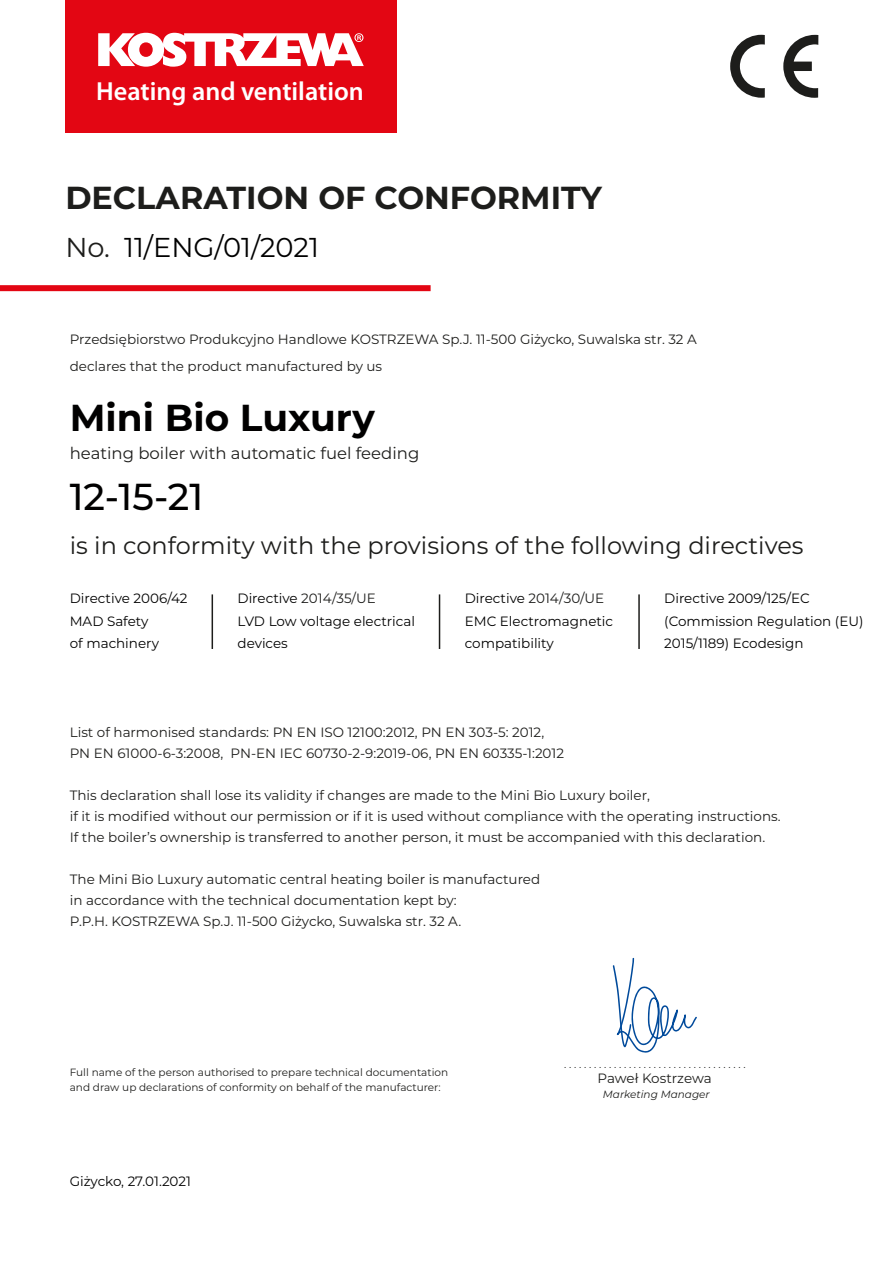
<style>
.page{position:relative;width:893px;height:1263px;background:#fff}
.page>*{position:absolute;margin:0;border:0;box-sizing:border-box;transform-origin:0 0}
.t1{font:700 37.5px "Montserrat";color:#010000}
.t2{font:500 37.5px "Montserrat";color:#010000}
.t3{font:700 31.8px "Montserrat";color:#1d1d1b}
.t4{font:27.3px "Montserrat";color:#010000}
.t5{font:600 26.25px "Myriad Pro";color:#fff}
.t6{font:24px "Montserrat";color:#1d1d1b}
.t7{font:16.5px "Montserrat";color:#1d1d1b}
.t8{font:13.5px/21px "Montserrat";color:#1d1d1b}
.t9{font:13.5px/22.5px "Montserrat";color:#010000}
.t10{font:10.5px/15px "Montserrat";color:#1d1d1b}
.t11{font:italic 10.5px "Montserrat";color:#1d1d1b}
.s1{color:#1d1d1b}
</style>
<div class="page">
<svg style="left:783px;top:35px;width:35px;height:63px"></svg>
<svg style="left:730px;top:35px;width:35px;height:63px"></svg>
<div style="left:0;top:285px;width:431px;height:6px;background:#e30613"></div>
<div style="left:65px;top:0;width:332px;height:133px;background:#e30613"></div>
<svg style="left:98px;top:33px;width:266px;height:34px"></svg>
<svg style="left:613px;top:958px;width:84px;height:95px"></svg>
<hr style="left:212px;top:594px;width:1px;height:55px;background:#1d1d1b">
<hr style="left:439px;top:594px;width:1px;height:55px;background:#1d1d1b">
<hr style="left:638px;top:594px;width:2px;height:55px;background:#1d1d1b">
<h3 class="t5" style="left:96px;top:74px;width:269px">Heating and ventilation</h3>
<h2 class="t3" style="left:65px;top:174px;width:538px">DECLARATION OF CONFORMITY</h2>
<h3 class="t4" style="left:65px;top:229px;width:255px"><span class="s1">No.</span> 11/ENG/01/2021</h3>
<p class="t8" style="left:70px;top:324px;width:629px;line-height:27.8px">Przedsiębiorstwo Produkcyjno Handlowe KOSTRZEWA Sp.J. 11-500 Giżycko, Suwalska str. 32 A declares that the product manufactured by us</p>
<h1 class="t1" style="left:70px;top:390px;width:307px">Mini Bio Luxury</h1>
<p class="t7" style="left:70px;top:441px;width:351px">heating boiler with automatic fuel feeding</p>
<h1 class="t2" style="left:70px;top:471px;width:135px">12-15-21</h1>
<h3 class="t6" style="left:70px;top:529px;width:735px">is in conformity with the provisions of the following directives</h3>
<p class="t9" style="left:70px;top:587px;width:119px">Directive 2006/42<br>MAD Safety<br>of machinery</p>
<p class="t9" style="left:238px;top:587px;width:179px">Directive <span class="s1">2014/35/UE<br></span>LVD Low voltage electrical devices</p>
<p class="t9" style="left:465px;top:587px;width:150px">Directive <span class="s1">2014/30/UE<br></span>EMC Electromagnetic compatibility</p>
<p class="t9" style="left:664px;top:587px;width:201px">Directive 2009/125/EC (Commission Regulation (EU)<br>2015/1189) Ecodesign</p>
<p class="t8" style="left:70px;top:721px;width:496px">List of harmonised standards: PN EN ISO 12100:2012, PN EN 303-5: 2012,<br>PN EN 61000-6-3:2008, PN-EN IEC 60730-2-9:2019-06, PN EN 60335-1:2012</p>
<p class="t8" style="left:70px;top:784px;width:712px">This declaration shall lose its validity if changes are made to the Mini Bio Luxury boiler,<br>if it is modified without our permission or if it is used without compliance with the operating instructions.<br>If the boiler’s ownership is transferred to another person, it must be accompanied with this declaration.</p>
<p class="t8" style="left:70px;top:868px;width:472px">The Mini Bio Luxury automatic central heating boiler is manufactured in accordance with the technical documentation kept by:<br>P.P.H. KOSTRZEWA Sp.J. 11-500 Giżycko, Suwalska str. 32 A.</p>
<p class="t10" style="left:70px;top:1064px;width:380px">Full name of the person authorised to prepare technical documentation and draw up declarations of conformity on behalf of the manufacturer:</p>
<p class="t9" style="left:70px;top:1169px;width:123px">Giżycko, 27.01.2021</p>
<p class="t10" style="left:564px;top:1056px;width:183px">. . . . . . . . . . . . . . . . . . . . . . . . . . . . . . . . . . . . .</p>
<p class="t8" style="left:598px;top:1067px;width:116px">Paweł Kostrzewa</p>
<p class="t11" style="left:603px;top:1087px;width:108px">Marketing Manager</p>
</div>
